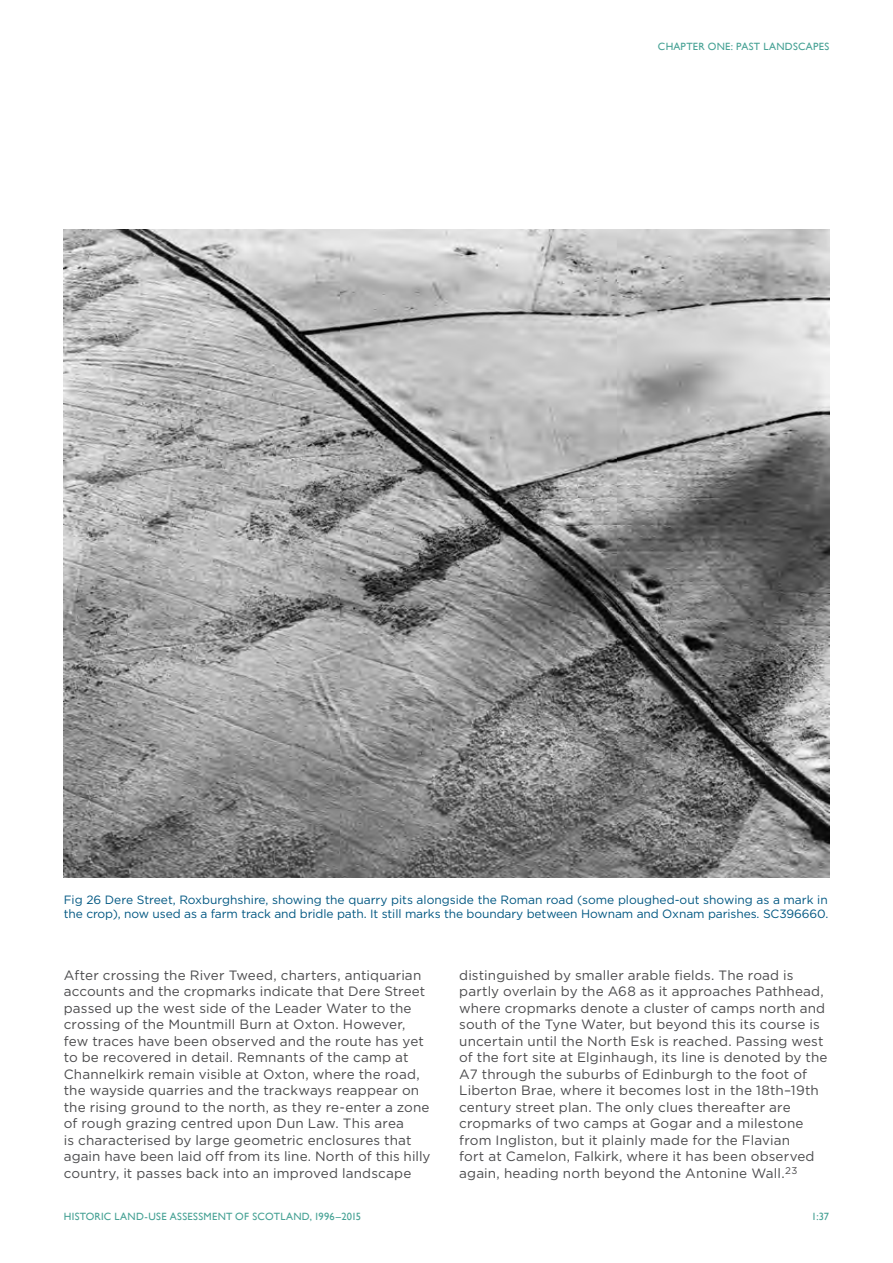
<style>
.page{position:relative;width:893px;height:1263px;background:#fff}
.page>*{position:absolute;margin:0;border:0;box-sizing:border-box;transform-origin:0 0}
.t1{font:13.5px/16.5px "Gotham";letter-spacing:.01em;color:#4b4b4d}
.t2{font:12px/14.4px "Gotham";letter-spacing:-.01em;color:#005782}
.t3{font:10.5px "Gill Sans";letter-spacing:.03em;color:#45a194}
</style>
<div class="page">
<img style="left:64px;top:230px;width:765px;height:647px">
<p class="t3" style="left:658px;top:40px;width:173px">CHAPTER ONE: PAST LANDSCAPES</p>
<p class="t2" style="left:64px;top:892px;width:766px">Fig 26 Dere Street, Roxburghshire, showing the quarry pits alongside the Roman road (some ploughed-out showing as a mark in the crop), now used as a farm track and bridle path. It still marks the boundary between Hownam and Oxnam parishes. SC396660.</p>
<p class="t1" style="left:64px;top:966px;width:368px">After crossing the River Tweed, charters, antiquarian accounts and the cropmarks indicate that Dere Street passed up the west side of the Leader Water to the crossing of the Mountmill Burn at Oxton. However, few traces have been observed and the route has yet to be recovered in detail. Remnants of the camp at Channelkirk remain visible at Oxton, where the road, the wayside quarries and the trackways reappear on the rising ground to the north, as they re-enter a zone of rough grazing centred upon Dun Law. This area<br>is characterised by large geometric enclosures that again have been laid off from its line. North of this hilly country, it passes back into an improved landscape</p>
<p class="t1" style="left:459px;top:966px;width:370px">distinguished by smaller arable fields. The road is partly overlain by the A68 as it approaches Pathhead, where cropmarks denote a cluster of camps north and south of the Tyne Water, but beyond this its course is uncertain until the North Esk is reached. Passing west of the fort site at Elginhaugh, its line is denoted by the A7 through the suburbs of Edinburgh to the foot of Liberton Brae, where it becomes lost in the 18th–19th century street plan. The only clues thereafter are cropmarks of two camps at Gogar and a milestone from Ingliston, but it plainly made for the Flavian<br>fort at Camelon, Falkirk, where it has been observed again, heading north beyond the Antonine Wall.<sup>23</sup></p>
<p class="t3" style="left:64px;top:1211px;width:299px">HISTORIC LAND-USE ASSESSMENT OF SCOTLAND, 1996–2015</p>
<p class="t3" style="left:811px;top:1211px;width:19px">1:37</p>
</div>
